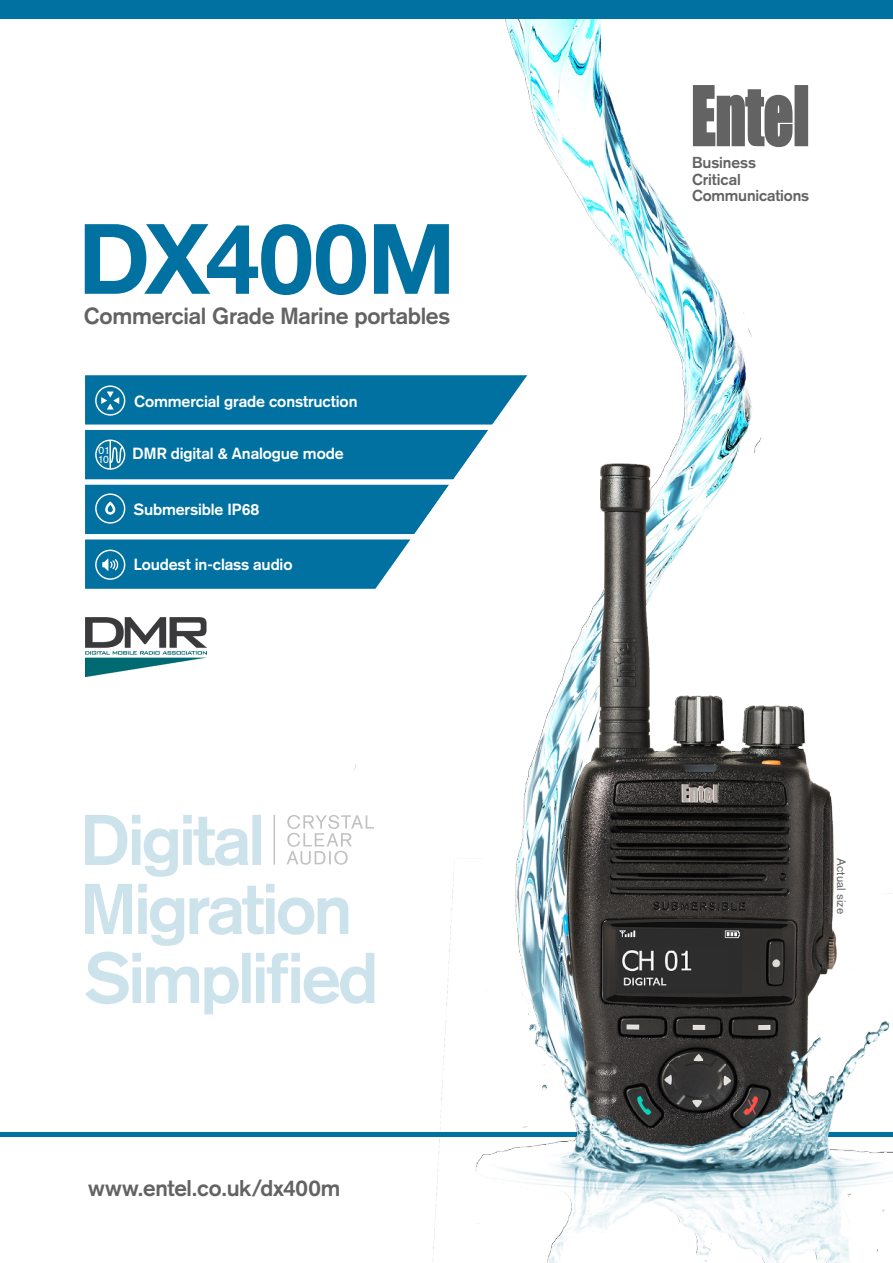
<style>
.page{position:relative;width:893px;height:1263px;background:#fff}
.page>*{position:absolute;margin:0;border:0;box-sizing:border-box;transform-origin:0 0}
.t1{font:700 97.5px "Helvetica Neue";letter-spacing:-.01em;color:#0071a0}
.t2{font:700 22.95px "Akzidenz Grotesk";letter-spacing:-.015em;color:#646363}
.t3{font:700 22.5px "Akzidenz Grotesk";letter-spacing:-.01em;color:#646363}
.t4{font:700 15.9px "Akzidenz Grotesk";letter-spacing:-.005em;color:#fff}
.t5{font:700 15.6px/16.4px "Akzidenz Grotesk";letter-spacing:-.005em;color:#646363}
.t6{font:12px "Akzidenz Grotesk";letter-spacing:.015em;color:#646363}
.t7{font:10.5px/9px "Akzidenz Grotesk";color:#fff}
</style>
<div class="page">
<hr style="left:0;top:1132px;width:893px;height:4px;background:#0071a0">
<img style="left:124px;top:18px;width:769px;height:1245px">
<div style="left:0;top:0;width:893px;height:18px;background:#0071a0"></div>
<svg style="left:351px;top:354px;width:205px;height:273px"></svg>
<svg style="left:85px;top:485px;width:364px;height:104px;background:#2887af"></svg>
<svg style="left:85px;top:375px;width:444px;height:49px;background:#0f79a5"></svg>
<div style="left:85px;top:430px;width:403px;height:49px;background:#0071a0"></div>
<img style="left:85px;top:617px;width:121px;height:59px">
<svg style="left:85px;top:884px;width:289px;height:130px"></svg>
<svg style="left:85px;top:815px;width:176px;height:62px"></svg>
<svg style="left:287px;top:815px;width:87px;height:50px"></svg>
<hr style="left:274px;top:815px;width:1px;height:50px;background:#646363">
<svg style="left:693px;top:85px;width:115px;height:62px"></svg>
<h1 class="t1" style="left:78px;top:183px;width:379px">DX400M</h1>
<h2 class="t2" style="left:84px;top:302px;width:368px">Commercial Grade Marine portables</h2>
<p class="t7" style="left:98px;top:445px;width:14px">01<br>10</p>
<p class="t4" style="left:134px;top:392px;width:225px">Commercial grade construction</p>
<p class="t4" style="left:133px;top:444px;width:213px">DMR digital &amp; Analogue mode</p>
<p class="t4" style="left:134px;top:500px;width:127px">Submersible IP68</p>
<p class="t4" style="left:134px;top:555px;width:160px">Loudest in-class audio</p>
<h3 class="t3" style="left:88px;top:1175px;width:254px">www.entel.co.uk/dx400m</h3>
<p class="t5" style="left:692px;top:155px;width:118px">Business<br>Critical<br>Communications</p>
<p class="t6" style="left:848px;top:858px;width:58px;rotate:90deg">Actual size</p>
</div>
